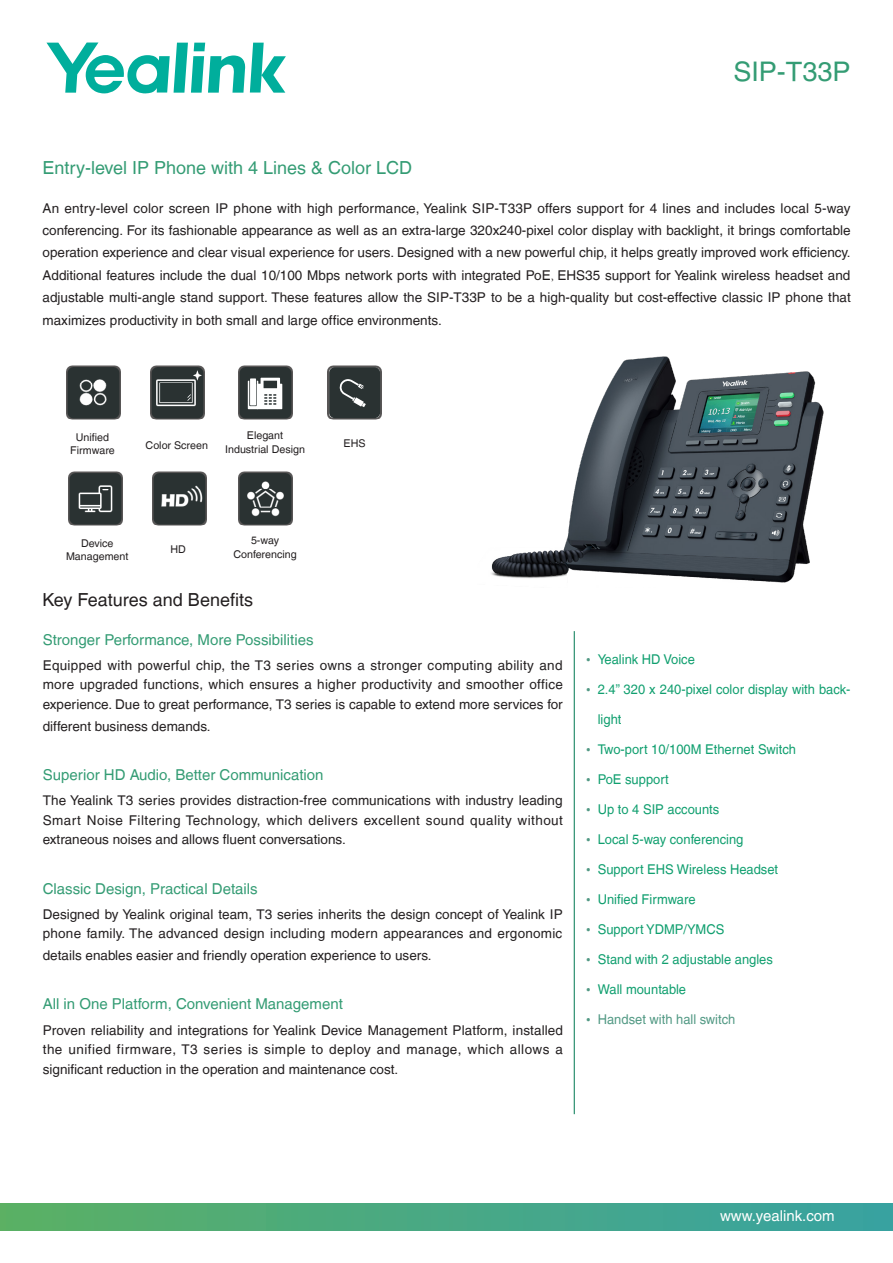
<style>
.page{position:relative;width:893px;height:1263px;background:#fff}
.page>*{position:absolute;margin:0;border:0;box-sizing:border-box;transform-origin:0 0}
.t1{font:27px "Helvetica LT";color:#349c74}
.t2{font:18px "Helvetica LT";color:#349c74}
.t3{font:18px "Helvetica LT";color:#231f20}
.t4{font:15px "Helvetica LT";color:#349c74}
.t5{font:15px "Helvetica LT";color:#fff}
.t6{font:13.5px/19.5px "Helvetica LT";color:#231f20;text-align:justify}
.t7{font:13.5px "Helvetica LT";color:#109f6f;scale:.96 1}
.t8{font:13.5px "Helvetica LT";color:#529984;scale:.96 1}
.t9{font:10.65px/13.6px "Helvetica LT";color:#231f20;text-align:center}
.s1{font-family:"Adobe Song Std";font-weight:300}
.s2{font-family:"Microsoft Phags Pa";color:#529984}
.s3{font-family:"Microsoft Phags Pa"}
</style>
<div class="page">
<svg style="left:46px;top:43px;width:240px;height:50px"></svg>
<div style="left:0;top:1203px;width:893px;height:27px;background:linear-gradient(to right,#5ab065,#38a2a2)"></div>
<hr style="left:574px;top:631px;width:1px;height:483px;background:#007852">
<img style="left:151px;top:366px;width:54px;height:54px">
<svg style="left:152px;top:367px;width:51px;height:51px;background:#424949"></svg>
<img style="left:69px;top:472px;width:54px;height:54px">
<img style="left:328px;top:366px;width:54px;height:54px">
<svg style="left:329px;top:367px;width:51px;height:51px;background:#383f3f"></svg>
<img style="left:238px;top:366px;width:54px;height:54px">
<svg style="left:240px;top:367px;width:51px;height:51px"></svg>
<img style="left:67px;top:366px;width:54px;height:54px">
<img style="left:491px;top:356px;width:333px;height:227px">
<img style="left:238px;top:472px;width:54px;height:54px">
<img style="left:153px;top:472px;width:54px;height:54px">
<h1 class="t1" style="left:733px;top:55px;width:119px">SIP-T33P</h1>
<h2 class="t2" style="left:43px;top:157px;width:371px">Entry-level IP Phone with 4 Lines &amp; Color LCD</h2>
<p class="t6" style="left:43px;top:196px;width:810px;line-height:22.5px">An entry-level color screen IP phone with high performance, Yealink SIP-T33P offers support for 4 lines and includes local 5-way conferencing. For its fashionable appearance as well as an extra-large 320x240-pixel color display with backlight, it brings comfortable operation experience and clear visual experience for users. Designed with a new powerful chip, it helps greatly improved work efficiency.<br>Additional features include the dual 10/100 Mbps network ports with integrated PoE<span class="s1">,</span> EHS35 support for Yealink wireless headset and adjustable multi-angle stand support. These features allow the SIP-T33P to be a high-quality but cost-effective classic IP phone that maximizes productivity in both small and large office environments.</p>
<p class="t9" style="left:70px;top:430px;width:46px">Unified<br>Firmware</p>
<p class="t9" style="left:146px;top:439px;width:64px">Color Screen</p>
<p class="t9" style="left:225px;top:429px;width:81px">Elegant<br>Industrial Design</p>
<p class="t9" style="left:344px;top:437px;width:23px">EHS</p>
<p class="t9" style="left:66px;top:536px;width:64px">Device<br>Management</p>
<p class="t9" style="left:170px;top:542px;width:17px">HD</p>
<p class="t9" style="left:233px;top:534px;width:65px">5-way<br>Conferencing</p>
<h2 class="t3" style="left:43px;top:589px;width:212px">Key Features and Benefits</h2>
<p class="t4" style="left:43px;top:631px;width:272px">Stronger Performance, More Possibilities</p>
<p class="t6" style="left:43px;top:655px;width:522px">Equipped with powerful chip, the T3 series owns a stronger computing ability and more upgraded functions, which ensures a higher productivity and smoother office experience. Due to great performance, T3 series is capable to extend more services for</p>
<p class="t6" style="left:43px;top:716px;width:169px">different business demands.</p>
<p class="t4" style="left:43px;top:766px;width:282px">Superior HD Audio, Better Communication</p>
<p class="t6" style="left:43px;top:791px;width:522px">The Yealink T3 series provides distraction-free communications with industry leading Smart Noise Filtering Technology, which delivers excellent sound quality without extraneous noises and allows fluent conversations.</p>
<p class="t4" style="left:43px;top:880px;width:216px">Classic Design, Practical Details</p>
<p class="t6" style="left:43px;top:904px;width:521px">Designed by Yealink original team, T3 series inherits the design concept of Yealink IP phone family. The advanced design including modern appearances and ergonomic</p>
<p class="t6" style="left:43px;top:945px;width:390px">details enables easier and friendly operation experience to users.</p>
<p class="t4" style="left:43px;top:995px;width:302px">All in One Platform, Convenient Management</p>
<p class="t6" style="left:43px;top:1020px;width:522px">Proven reliability and integrations for Yealink Device Management Platform, installed the unified firmware, T3 series is simple to deploy and manage, which allows a significant reduction in the operation and maintenance cost.</p>
<p class="t7" style="left:586px;top:651px;width:115px"><span class="s2">•</span> Yealink HD Voice</p>
<p class="t7" style="left:586px;top:681px;width:277px"><span class="s2">•</span> 2.4” 320 x 240-pixel color display with back-</p>
<p class="t7" style="left:598px;top:711px;width:26px">light</p>
<p class="t7" style="left:586px;top:741px;width:221px"><span class="s2">•</span> Two-port 10/100M Ethernet Switch</p>
<p class="t7" style="left:586px;top:771px;width:88px"><span class="s2">•</span> PoE support</p>
<p class="t7" style="left:586px;top:801px;width:141px"><span class="s2">•</span> Up to 4 SIP accounts</p>
<p class="t7" style="left:586px;top:831px;width:166px"><span class="s2">•</span> Local 5-way conferencing</p>
<p class="t7" style="left:586px;top:861px;width:202px"><span class="s2">•</span> Support EHS Wireless Headset</p>
<p class="t7" style="left:586px;top:891px;width:116px"><span class="s2">•</span> Unified Firmware</p>
<p class="t7" style="left:586px;top:921px;width:146px"><span class="s2">•</span> Support YDMP/YMCS</p>
<p class="t7" style="left:586px;top:951px;width:196px"><span class="s2">•</span> Stand with 2 adjustable angles</p>
<p class="t7" style="left:586px;top:981px;width:106px"><span class="s2">•</span> Wall mountable</p>
<p class="t8" style="left:586px;top:1011px;width:157px"><span class="s3">•</span> Handset with hall switch</p>
<p class="t5" style="left:720px;top:1207px;width:116px">www.yealink.com</p>
</div>
